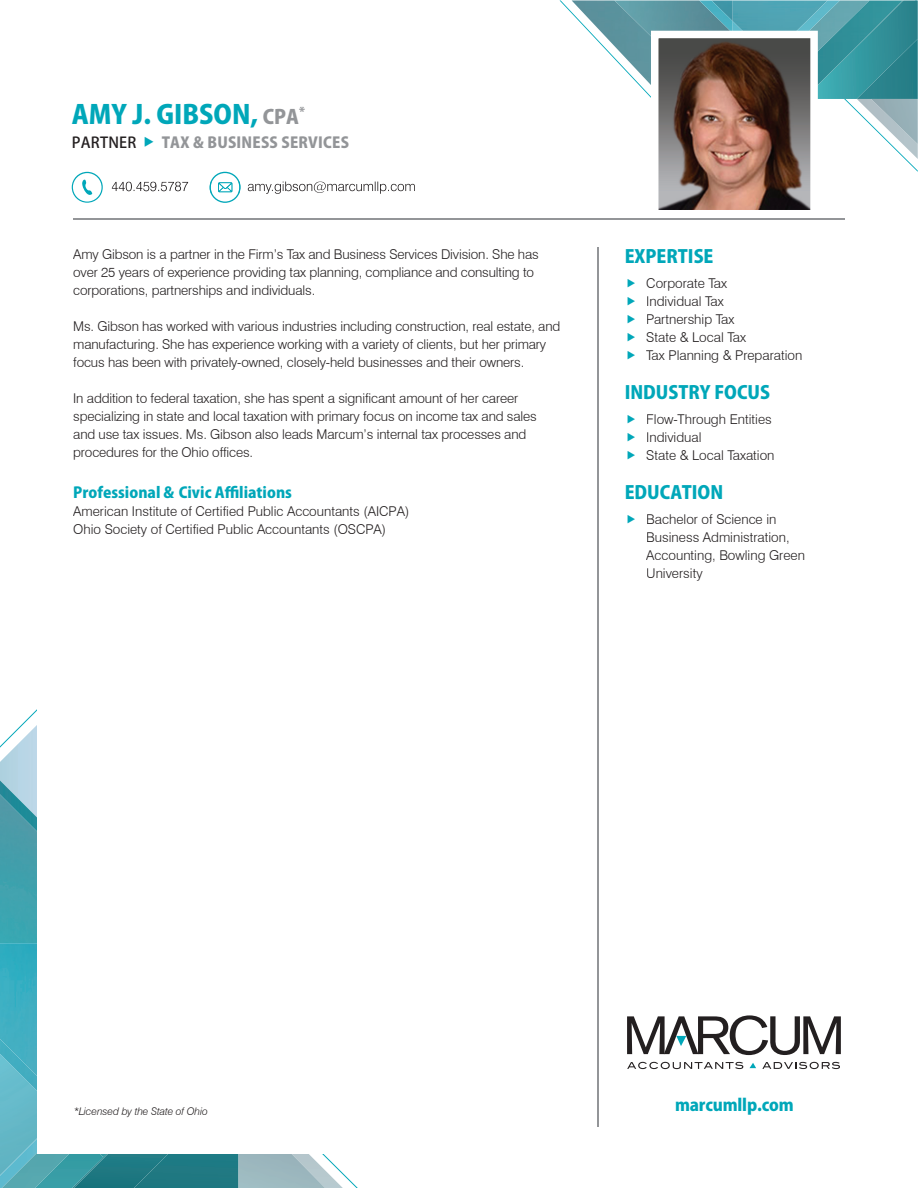
<style>
.page{position:relative;width:918px;height:1188px;background:#fff}
.page>*{position:absolute;margin:0;border:0;box-sizing:border-box;transform-origin:0 0}
.t1{font:800 25.95px "Koz Go Pro";color:#00a7b9}
.t2{font:800 18px "Koz Go Pro";color:#00a7b9}
.t3{font:800 16.5px "Koz Go Pro";letter-spacing:-.01em;color:#00a7b9}
.t4{font:800 15px "Koz Go Pro";color:#00a7b9}
.t5{font:800 15px "Koz Go Pro";letter-spacing:.015em;color:#939598}
.t6{font:300 13.5px/18px "Swiss 721 BT";letter-spacing:-.01em;color:#231f20}
.t7{font:italic 300 10.5px "Swiss 721 BT";letter-spacing:-.01em;color:#231f20}
.s1{font-size:19.5px;color:#939598}
.s2{font-weight:500;color:#231f20}
.s3{color:#00a7b9}
</style>
<div class="page">
<svg style="left:22px;top:709px;width:15px;height:15px"></svg>
<svg style="left:325px;top:1155px;width:33px;height:33px"></svg>
<div style="left:169px;top:1154px;width:69px;height:34px;background:#1f7983"></div>
<img style="left:240px;top:1154px;width:85px;height:34px">
<img style="left:239px;top:1100px;width:1px;height:88px">
<img style="left:238px;top:1100px;width:1px;height:88px">
<img style="left:38px;top:1154px;width:34px;height:34px">
<div style="left:0;top:1091px;width:37px;height:47px;background:#65b8c8"></div>
<img style="left:0;top:1138px;width:38px;height:50px">
<img style="left:0;top:724px;width:37px;height:56px">
<svg style="left:72px;top:1154px;width:97px;height:34px;background:#237f88"></svg>
<img style="left:0;top:832px;width:37px;height:207px">
<img style="left:0;top:1039px;width:37px;height:52px">
<img style="left:0;top:780px;width:37px;height:52px">
<div style="left:38px;top:651px;width:328px;height:502px;background:#fff"></div>
<hr style="left:73px;top:219px;width:772px;height:1px;background:#939598">
<svg style="left:627px;top:1062px;width:116px;height:7px"></svg>
<svg style="left:762px;top:1062px;width:78px;height:7px"></svg>
<svg style="left:627px;top:1015px;width:214px;height:40px"></svg>
<svg style="left:750px;top:1063px;width:6px;height:5px"></svg>
<hr style="left:598px;top:247px;width:1px;height:879px;background:#939598">
<svg style="left:560px;top:0;width:358px;height:210px"></svg>
<svg style="left:72px;top:172px;width:31px;height:31px"></svg>
<svg style="left:112px;top:172px;width:303px;height:31px"></svg>
<h1 class="t1" style="left:72px;top:97px;width:235px">AMY J. GIBSON, <span class="s1">CPA</span><sup>*</sup></h1>
<p class="t5" style="left:72px;top:132px;width:279px"><span class="s2">PARTNER</span> <span class="s3">◆</span> TAX &amp; BUSINESS SERVICES</p>
<p class="t6" style="left:73px;top:245px;width:467px">Amy Gibson is a partner in the Firm’s Tax and Business Services Division. She has over 25 years of experience providing tax planning, compliance and consulting to corporations, partnerships and individuals.</p>
<p class="t6" style="left:73px;top:317px;width:489px">Ms. Gibson has worked with various industries including construction, real estate, and manufacturing. She has experience working with a variety of clients, but her primary focus has been with privately-owned, closely-held businesses and their owners.</p>
<p class="t6" style="left:73px;top:389px;width:465px">In addition to federal taxation, she has spent a significant amount of her career specializing in state and local taxation with primary focus on income tax and sales and use tax issues. Ms. Gibson also leads Marcum’s internal tax processes and procedures for the Ohio offices.</p>
<p class="t4" style="left:73px;top:482px;width:220px">Professional &amp; Civic Affiliations</p>
<p class="t6" style="left:73px;top:502px;width:338px">American Institute of Certified Public Accountants (AICPA)<br>Ohio Society of Certified Public Accountants (OSCPA)</p>
<h2 class="t2" style="left:625px;top:245px;width:90px">EXPERTISE</h2>
<p class="t6" style="left:646px;top:274px;width:158px">Corporate Tax<br>Individual Tax<br>Partnership Tax<br>State &amp; Local Tax<br>Tax Planning &amp; Preparation</p>
<h2 class="t2" style="left:625px;top:381px;width:147px">INDUSTRY FOCUS</h2>
<p class="t6" style="left:646px;top:410px;width:130px">Flow-Through Entities<br>Individual<br>State &amp; Local Taxation</p>
<h2 class="t2" style="left:625px;top:481px;width:100px">EDUCATION</h2>
<p class="t6" style="left:646px;top:510px;width:160px">Bachelor of Science in<br>Business Administration,<br>Accounting, Bowling Green<br>University</p>
<p class="t7" style="left:74px;top:1105px;width:136px">*Licensed by the State of Ohio</p>
<p class="t3" style="left:675px;top:1094px;width:120px">marcumllp.com</p>
</div>
